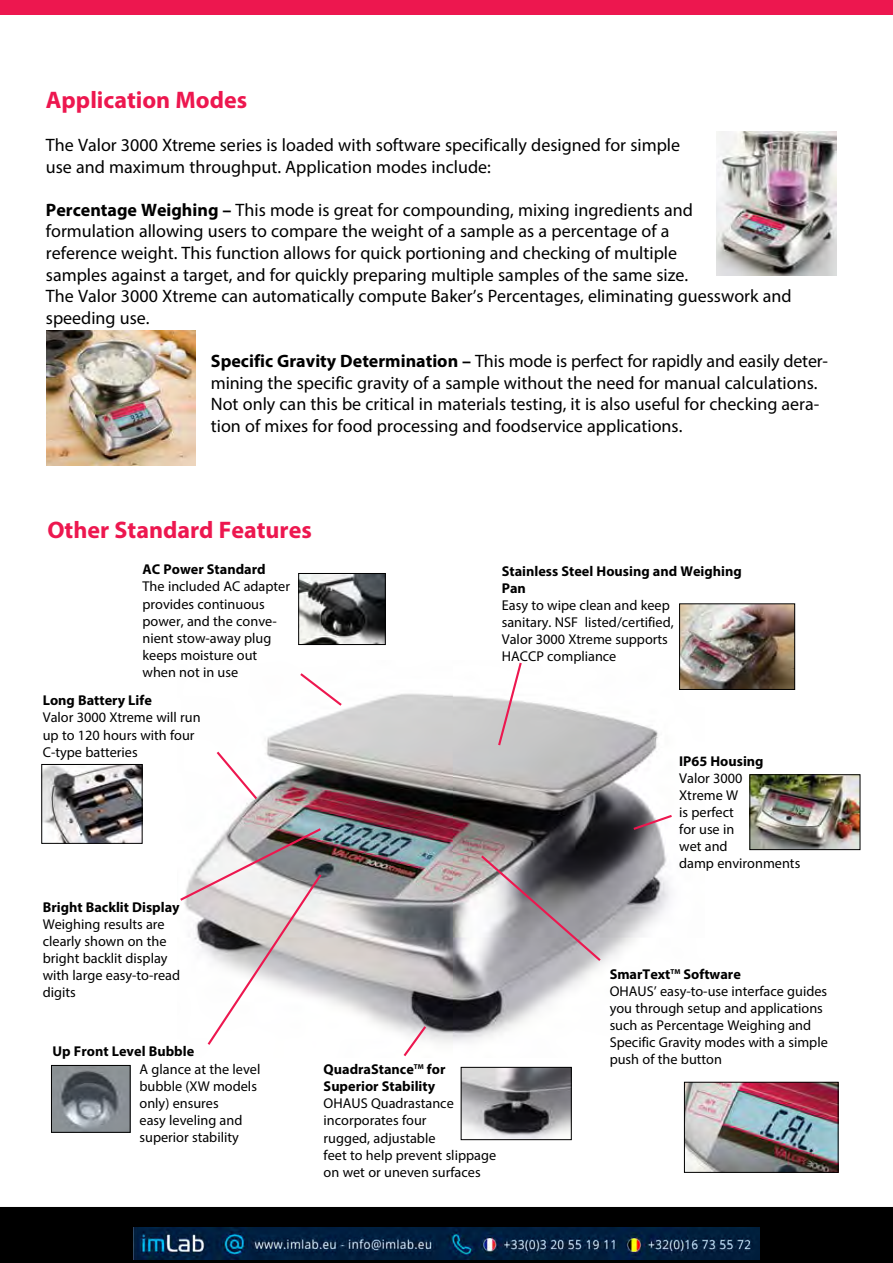
<style>
.page{position:relative;width:893px;height:1263px;background:#fff}
.page>*{position:absolute;margin:0;border:0;box-sizing:border-box;transform-origin:0 0}
.t1{font:700 24px "Myriad Pro";color:#ed174f}
.t2{font:18px/21.6px "Myriad Pro";color:#000}
.t3{font:14.25px/17.1px "Myriad Pro";color:#000}
.t4{font:700 14.25px/17.1px "Myriad Pro";color:#000}
.s1{font-weight:700}
</style>
<div class="page">
<div style="left:0;top:0;width:893px;height:15px;background:#ed174f"></div>
<div style="left:0;top:1207px;width:893px;height:56px;background:#000"></div>
<img style="left:230px;top:693px;width:440px;height:350px">
<svg style="left:496px;top:662px;width:27px;height:86px"></svg>
<svg style="left:298px;top:673px;width:46px;height:35px"></svg>
<svg style="left:479px;top:853px;width:124px;height:110px;background:#958f95"></svg>
<svg style="left:401px;top:1024px;width:27px;height:33px"></svg>
<svg style="left:216px;top:749px;width:43px;height:52px"></svg>
<img style="left:43px;top:766px;width:98px;height:76px">
<div style="left:41px;top:764px;width:102px;height:80px;border:1px solid #000"></div>
<img style="left:686px;top:1084px;width:150px;height:87px">
<div style="left:684px;top:1082px;width:154px;height:91px;border:1px solid #000"></div>
<img style="left:681px;top:605px;width:112px;height:83px">
<div style="left:679px;top:603px;width:116px;height:87px;border:1px solid #000"></div>
<img style="left:463px;top:1069px;width:107px;height:69px">
<div style="left:461px;top:1067px;width:111px;height:73px;border:1px solid #000"></div>
<svg style="left:180px;top:826px;width:144px;height:219px"></svg>
<img style="left:53px;top:1067px;width:76px;height:64px">
<div style="left:51px;top:1065px;width:80px;height:68px;border:1px solid #000"></div>
<img style="left:300px;top:575px;width:84px;height:68px">
<div style="left:298px;top:573px;width:88px;height:72px;border:1px solid #000"></div>
<svg style="left:631px;top:813px;width:41px;height:19px"></svg>
<img style="left:751px;top:776px;width:107px;height:72px">
<div style="left:749px;top:774px;width:111px;height:76px;border:1px solid #000"></div>
<img style="left:716px;top:132px;width:120px;height:143px">
<img style="left:47px;top:330px;width:149px;height:135px">
<img style="left:134px;top:1228px;width:625px;height:32px">
<h1 class="t1" style="left:46px;top:84px;width:203px">Application Modes</h1>
<p class="t2" style="left:46px;top:134px;width:636px">The Valor 3000 Xtreme series is loaded with software specifically designed for simple use and maximum throughput. Application modes include:</p>
<p class="t2" style="left:46px;top:199px;width:747px"><span class="s1">Percentage Weighing –</span> This mode is great for compounding, mixing ingredients and<br>formulation allowing users to compare the weight of a sample as a percentage of a<br>reference weight. This function allows for quick portioning and checking of multiple<br>samples against a target, and for quickly preparing multiple samples of the same size.<br>The Valor 3000 Xtreme can automatically compute Baker’s Percentages, eliminating guesswork and speeding use.</p>
<p class="t2" style="left:211px;top:350px;width:619px"><span class="s1">Specific Gravity Determination –</span> This mode is perfect for rapidly and easily deter&shy;mining the specific gravity of a sample without the need for manual calculations.<br>Not only can this be critical in materials testing, it is also useful for checking aera&shy;tion of mixes for food processing and foodservice applications.</p>
<h1 class="t1" style="left:47px;top:514px;width:266px">Other Standard Features</h1>
<p class="t4" style="left:143px;top:560px;width:125px">AC Power Standard</p>
<p class="t3" style="left:143px;top:578px;width:149px">The included AC adapter provides continuous power, and the conve&shy;nient stow-away plug keeps moisture out when not in use</p>
<p class="t4" style="left:43px;top:691px;width:111px">Long Battery Life</p>
<p class="t3" style="left:43px;top:709px;width:159px">Valor 3000 Xtreme will run up to 120 hours with four<br>C-type batteries</p>
<p class="t4" style="left:43px;top:898px;width:138px">Bright Backlit Display</p>
<p class="t3" style="left:43px;top:915px;width:139px">Weighing results are clearly shown on the bright backlit display with large easy-to-read digits</p>
<p class="t4" style="left:53px;top:1042px;width:143px">Up Front Level Bubble</p>
<p class="t3" style="left:140px;top:1060px;width:122px">A glance at the level bubble (XW models only) ensures<br>easy leveling and superior stability</p>
<p class="t4" style="left:502px;top:562px;width:241px">Stainless Steel Housing and Weighing<br>Pan</p>
<p class="t3" style="left:502px;top:597px;width:173px">Easy to wipe clean and keep sanitary. NSF listed/certified,<br>Valor 3000 Xtreme supports<br>HACCP compliance</p>
<p class="t4" style="left:324px;top:1060px;width:123px">QuadraStance<sup>TM</sup> for<br>Superior Stability</p>
<p class="t3" style="left:324px;top:1095px;width:174px">OHAUS Quadrastance incorporates four<br>rugged, adjustable<br>feet to help prevent slippage on wet or uneven surfaces</p>
<p class="t4" style="left:679px;top:752px;width:86px">IP65 Housing</p>
<p class="t3" style="left:679px;top:769px;width:123px">Valor 3000<br>Xtreme W<br>is perfect<br>for use in<br>wet and<br>damp environments</p>
<p class="t3" style="left:610px;top:965px;width:220px"><span class="s1">SmarText</span><sup>TM</sup> <span class="s1">Software<br></span>OHAUS’ easy-to-use interface guides you through setup and applications such as Percentage Weighing and<br>Specific Gravity modes with a simple push of the button</p>
</div>
